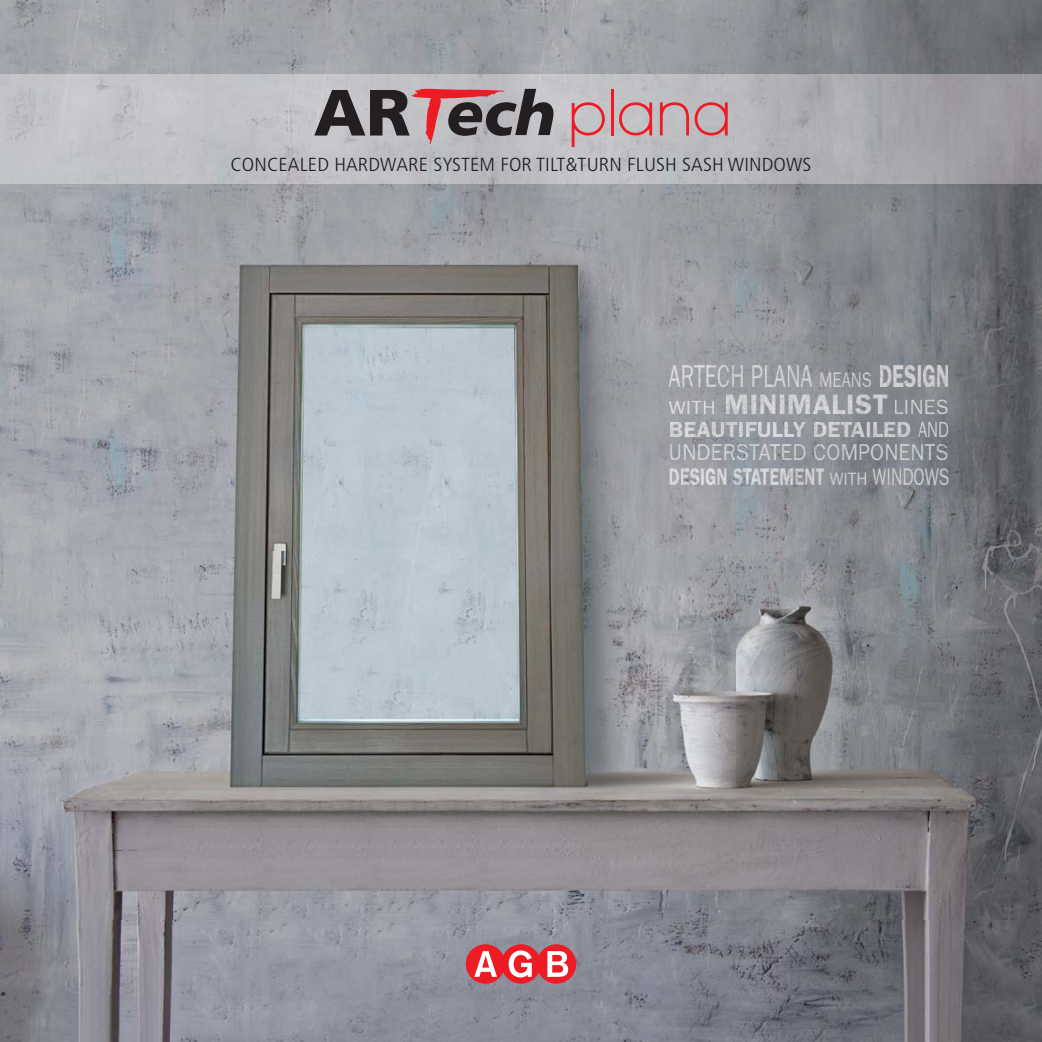
<style>
.page{position:relative;width:1042px;height:1042px;background:#fff}
.page>*{position:absolute;margin:0;border:0;box-sizing:border-box;transform-origin:0 0}
.t1{font:31.85px "Franklin Gothic";color:#deddde;scale:.68 1}
.t2{font:600 24.15px "Franklin Gothic";color:#dfdddf;scale:.71 1}
.t3{font:23.1px "Franklin Gothic";letter-spacing:.01em;color:#dad9dc;scale:.92 1}
.t4{font:600 22.05px "Franklin Gothic";letter-spacing:.005em;color:#dad9db}
.t5{font:19.25px "Franklin Gothic";color:#deddde;scale:1.1 1}
.t6{font:300 condensed 18.9px "Frutiger LT Std";letter-spacing:.005em;color:#231f20;scale:1.11 1}
.s1{color:#dedddf}
.s2{color:#ddddde}
.s3{color:#d6d5d6}
.s4{color:#dbdadc}
.s5{color:#d5d5d6}
.s6{color:#dad9db}
.s7{font-size:21.18px;color:#d6d4d5}
.s8{font-size:21.18px;color:#d7d6d8}
.s9{font-size:21.18px;color:#cfced0}
.s10{font-size:21.18px;color:#d5d4d5}
.s11{font-size:21.18px;color:#d4d3d5}
.s12{font-weight:600;color:#d4d3d5}
.s13{font-weight:600;color:#d1d0d3}
.s14{font-weight:600;color:#d1d0d2}
.s15{font-weight:600;color:#d1cfd2}
.s16{font-weight:600;color:#cecdd0}
.s17{color:#dfdddf}
.s18{font-weight:600;font-size:28.35px;color:#dadadc}
.s19{font-weight:600;font-size:28.35px;color:#dbdadc}
.s20{font-weight:600;font-size:28.35px;color:#dad9db}
.s21{font-weight:600;font-size:28.35px;color:#dbdbdd}
.s22{font-weight:600;font-size:28.35px;color:#dbdadb}
.s23{font-weight:600;font-size:28.35px;color:#d8d7d9}
.s24{font-weight:600;font-size:28.35px;color:#d7d6d8}
.s25{font-weight:600;font-size:28.35px;color:#d5d4d5}
.s26{font-weight:600;font-size:28.35px;color:#d1d0d3}
.s27{font-size:20.82px;color:#d1d0d3}
.s28{font-size:20.82px;color:#d1d0d2}
.s29{font-size:20.82px;color:#d4d3d5}
.s30{color:#dddcde}
.s31{color:#dddcdd}
.s32{color:#dadbdd}
.s33{color:#d8d8da}
.s34{color:#d9d8da}
.s35{color:#d8d7d9}
.s36{color:#d5d4d5}
.s37{color:#d0ced0}
.s38{color:#d1cfd2}
.s39{color:#d2d0d3}
.s40{color:#d2d1d4}
.s41{font-weight:400;color:#ceced1}
.s42{font-weight:400;color:#d1d0d3}
.s43{font-weight:400;color:#cccbcd}
.s44{color:#d9d9dc}
.s45{color:#d2d3d8}
.s46{color:#d9dbde}
.s47{color:#d9d8db}
.s48{color:#cdcccf}
.s49{color:#d6d5d7}
.s50{color:#d5d4d6}
.s51{color:#cdccce}
.s52{color:#d4d3d4}
.s53{color:#cccbce}
.s54{color:#cbcacd}
.s55{color:#e0dedf}
.s56{color:#dfdedf}
.s57{color:#dad9dc}
.s58{color:#dadcde}
.s59{color:#dbdddf}
.s60{color:#d7d6d7}
.s61{font-weight:400;font-size:18.2px;color:#d6d5d6}
.s62{font-weight:400;font-size:18.2px;color:#d1cfd2}
.s63{font-weight:400;color:#cfced0}
.s64{font-weight:400;color:#d7d5d6}
.s65{font-weight:400;color:#d2d1d4}
.s66{font-weight:400;color:#d9d8db}
.s67{font-weight:400;color:#cfd0d2}
.s68{font-weight:400;color:#d6d5d7}
.s69{font-weight:400;color:#cccacd}
</style>
<div class="page">
<img style="left:0;top:0;width:1042px;height:74px">
<img style="left:0;top:184px;width:1042px;height:858px">
<img style="left:0;top:74px;width:1042px;height:110px">
<svg style="left:466px;top:944px;width:110px;height:39px"></svg>
<svg style="left:572px;top:102px;width:33px;height:45px"></svg>
<hr style="left:610px;top:89px;width:3px;height:46px;background:#ed1c24">
<svg style="left:619px;top:102px;width:33px;height:33px"></svg>
<svg style="left:660px;top:102px;width:68px;height:33px;background:#c8949a"></svg>
<svg style="left:314px;top:89px;width:239px;height:55px;background:#8b797c"></svg>
<img style="left:669px;top:364px;width:143px;height:23px">
<img style="left:820px;top:372px;width:51px;height:15px">
<div style="left:880px;top:364px;width:68px;height:23px;background:#83868c"></div>
<img style="left:669px;top:401px;width:45px;height:13px">
<img style="left:726px;top:394px;width:161px;height:20px">
<img style="left:895px;top:399px;width:53px;height:15px">
<img style="left:670px;top:422px;width:240px;height:15px">
<img style="left:918px;top:422px;width:30px;height:15px">
<img style="left:670px;top:444px;width:277px;height:16px">
<img style="left:669px;top:468px;width:155px;height:17px">
<img style="left:829px;top:472px;width:37px;height:13px">
<img style="left:873px;top:468px;width:76px;height:17px">
<p class="t6" style="left:231px;top:155px;width:525px">CONCEALED HARDWARE SYSTEM FOR TILT&amp;TURN FLUSH SASH WINDOWS</p>
<h1 class="t1" style="left:668px;top:365px;width:415px"><span class="s1">A</span>RTE<span class="s2">C</span><span class="s3">H</span> <span class="s4">P</span><span class="s5">L</span><span class="s6">ANA</span> <span class="s7">M</span><span class="s8">E</span><span class="s9">A</span><span class="s10">N</span><span class="s11">S</span> <span class="s12">D</span><span class="s13">E</span><span class="s14">SI</span><span class="s15">G</span><span class="s16">N</span></h1>
<p class="t5" style="left:668px;top:401px;width:256px"><span class="s17">W</span>ITH <span class="s18">M</span><span class="s19">I</span><span class="s20">N</span><span class="s21">I</span><span class="s20">M</span><span class="s22">A</span><span class="s23">L</span><span class="s24">I</span><span class="s25">S</span><span class="s26">T</span> <span class="s27">LI</span><span class="s28">NE</span><span class="s29">S</span></p>
<p class="t4" style="left:668px;top:422px;width:282px"><span class="s2">B</span><span class="s4">E</span><span class="s30">A</span><span class="s31">U</span>T<span class="s32">IF</span>UL<span class="s33">L</span><span class="s34">Y</span> D<span class="s35">E</span><span class="s36">TA</span><span class="s37">I</span><span class="s38">L</span><span class="s39">E</span><span class="s40">D</span> <span class="s41">A</span><span class="s42">N</span><span class="s43">D</span></p>
<p class="t3" style="left:668px;top:444px;width:306px"><span class="s30">U</span><span class="s4">N</span>DE<span class="s44">R</span><span class="s45">S</span><span class="s46">T</span>A<span class="s4">T</span><span class="s47">E</span><span class="s35">D</span> <span class="s48">C</span><span class="s49">O</span><span class="s50">M</span><span class="s51">P</span><span class="s48">O</span><span class="s52">N</span><span class="s3">E</span><span class="s49">N</span><span class="s53">T</span><span class="s54">S</span></p>
<p class="t2" style="left:668px;top:468px;width:397px"><span class="s55">D</span>E<span class="s56">SI</span>G<span class="s57">N</span> <span class="s58">S</span><span class="s59">TA</span><span class="s57">T</span><span class="s6">EM</span><span class="s35">E</span><span class="s60">N</span><span class="s47">T</span> <span class="s61">WI</span><span class="s62">TH</span> <span class="s63">W</span><span class="s64">I</span><span class="s65">N</span><span class="s66">D</span><span class="s67">O</span><span class="s68">W</span><span class="s69">S</span></p>
</div>
